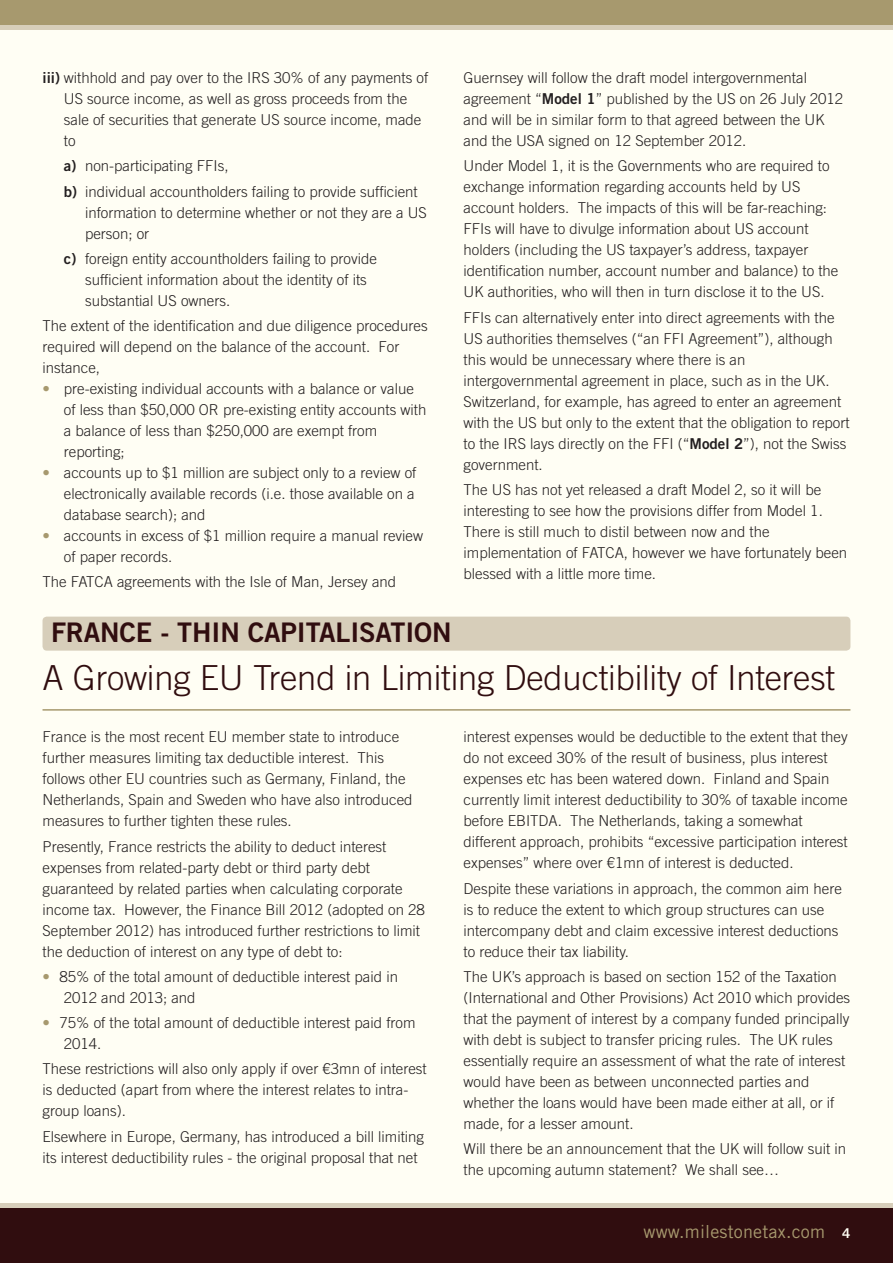
<style>
.page{position:relative;width:893px;height:1263px;background:#fffef4}
.page>*{position:absolute;margin:0;border:0;box-sizing:border-box;transform-origin:0 0}
.t1{font:300 34.5px "Trade Gothic LT Std";letter-spacing:-.005em;color:#300d0f}
.t2{font:27px "Trade Gothic LT Std Bd 2";letter-spacing:-.005em;color:#300d0f}
.t3{font:18px "Trade Gothic LT Std";letter-spacing:.01em;color:#a7996e}
.t4{font:300 15px/21px "Trade Gothic LT Std";color:#231f20}
.s1{font-family:"Trade Gothic LT Std Bd 2";font-weight:400}
.s2{color:#a7996e}
.s3{font-family:"Trade Gothic LT Std Bd 2";font-size:13.5px;color:#fffef4}
</style>
<div class="page">
<div style="left:0;top:0;width:893px;height:26px;background:#a7996e"></div>
<hr style="left:0;top:26px;width:893px;height:4px;background:#d7ceba">
<div style="left:0;top:1208px;width:893px;height:55px;background:#300d0f"></div>
<div style="left:0;top:1203px;width:893px;height:5px;background:#d7ceba"></div>
<div style="left:43px;top:617px;width:807px;height:34px;background:#d7ceba;border-radius:4px"></div>
<hr style="left:43px;top:709px;width:807px;height:2px;background:#a7996e">
<p class="t4" style="left:64px;top:67px;width:366px;text-indent:-21px"><span class="s1">III)</span> withhold and pay over to the IRS 30% of any payments of US source income, as well as gross proceeds from the sale of securities that generate US source income, made to</p>
<p class="t4" style="left:64px;top:153px;width:355px;line-height:25.2px"><span class="s1">A)</span> non-participating FFIs,<br><span class="s1">B)</span> individual accountholders failing to provide sufficient</p>
<p class="t4" style="left:85px;top:202px;width:343px">information to determine whether or not they are a US person; or</p>
<p class="t4" style="left:85px;top:248px;width:293px;text-indent:-21px"><span class="s1">C)</span> foreign entity accountholders failing to provide sufficient information about the identity of its substantial US owners.</p>
<p class="t4" style="left:43px;top:315px;width:387px">The extent of the identification and due diligence procedures required will depend on the balance of the account. For instance,</p>
<p class="t4" style="left:64px;top:378px;width:364px;text-indent:-21px"><span class="s2">•</span> pre-existing individual accounts with a balance or value of less than $50,000 OR pre-existing entity accounts with a balance of less than $250,000 are exempt from reporting;</p>
<p class="t4" style="left:64px;top:462px;width:354px;text-align:justify;text-indent:-21px"><span class="s2">•</span> accounts up to $1 million are subject only to a review of electronically available records (i.e. those available on a database search); and</p>
<p class="t4" style="left:64px;top:525px;width:361px;text-indent:-21px"><span class="s2">•</span> accounts in excess of $1 million require a manual review of paper records.</p>
<p class="t4" style="left:43px;top:571px;width:355px">The FATCA agreements with the Isle of Man, Jersey and</p>
<p class="t4" style="left:464px;top:67px;width:381px">Guernsey will follow the draft model intergovernmental agreement “<span class="s1">MODEL 1</span>” published by the US on 26 July 2012 and will be in similar form to that agreed between the UK and the USA signed on 12 September 2012.</p>
<p class="t4" style="left:464px;top:155px;width:376px">Under Model 1, it is the Governments who are required to exchange information regarding accounts held by US account holders. The impacts of this will be far-reaching:<br>FFIs will have to divulge information about US account holders (including the US taxpayer’s address, taxpayer identification number, account number and balance) to the UK authorities, who will then in turn disclose it to the US.</p>
<p class="t4" style="left:464px;top:307px;width:387px">FFIs can alternatively enter into direct agreements with the US authorities themselves (“an FFI Agreement”), although this would be unnecessary where there is an intergovernmental agreement in place, such as in the UK.<br>Switzerland, for example, has agreed to enter an agreement with the US but only to the extent that the obligation to report to the IRS lays directly on the FFI (“<span class="s1">MODEL 2</span>”), not the Swiss government.</p>
<p class="t4" style="left:464px;top:479px;width:385px">The US has not yet released a draft Model 2, so it will be interesting to see how the provisions differ from Model 1.<br>There is still much to distil between now and the implementation of FATCA, however we have fortunately been blessed with a little more time.</p>
<h2 class="t2" style="left:51px;top:616px;width:157px">FRANCE - THIN</h2>
<h2 class="t2" style="left:248px;top:616px;width:64px">CAPITALISATION</h2>
<h1 class="t1" style="left:43px;top:657px;width:794px">A Growing EU Trend in Limiting Deductibility of Interest</h1>
<p class="t4" style="left:43px;top:726px;width:372px">France is the most recent EU member state to introduce further measures limiting tax deductible interest. This follows other EU countries such as Germany, Finland, the Netherlands, Spain and Sweden who have also introduced measures to further tighten these rules.</p>
<p class="t4" style="left:43px;top:835px;width:384px">Presently, France restricts the ability to deduct interest expenses from related-party debt or third party debt guaranteed by related parties when calculating corporate income tax. However, the Finance Bill 2012 (adopted on 28<br>September 2012) has introduced further restrictions to limit the deduction of interest on any type of debt to:</p>
<p class="t4" style="left:64px;top:966px;width:336px;text-indent:-21px"><span class="s2">•</span> 85% of the total amount of deductible interest paid in<br>2012 and 2013; and</p>
<p class="t4" style="left:64px;top:1012px;width:353px;text-indent:-21px"><span class="s2">•</span> 75% of the total amount of deductible interest paid from<br>2014.</p>
<p class="t4" style="left:43px;top:1058px;width:386px">These restrictions will also only apply if over €3mn of interest is deducted (apart from where the interest relates to intra&shy;group loans).</p>
<p class="t4" style="left:43px;top:1125px;width:383px">Elsewhere in Europe, Germany, has introduced a bill limiting its interest deductibility rules - the original proposal that net</p>
<p class="t4" style="left:463px;top:726px;width:386px">interest expenses would be deductible to the extent that they do not exceed 30% of the result of business, plus interest expenses etc has been watered down. Finland and Spain currently limit interest deductibility to 30% of taxable income before EBITDA. The Netherlands, taking a somewhat different approach, prohibits “excessive participation interest expenses” where over €1mn of interest is deducted.</p>
<p class="t4" style="left:463px;top:877px;width:380px">Despite these variations in approach, the common aim here is to reduce the extent to which group structures can use intercompany debt and claim excessive interest deductions to reduce their tax liability.</p>
<p class="t4" style="left:463px;top:966px;width:388px">The UK’s approach is based on section 152 of the Taxation (International and Other Provisions) Act 2010 which provides that the payment of interest by a company funded principally with debt is subject to transfer pricing rules. The UK rules essentially require an assessment of what the rate of interest would have been as between unconnected parties and whether the loans would have been made either at all, or if made, for a lesser amount.</p>
<p class="t4" style="left:463px;top:1138px;width:384px">Will there be an announcement that the UK will follow suit in the upcoming autumn statement? We shall see…</p>
<p class="t3" style="left:644px;top:1220px;width:208px">www.milestonetax.com <span class="s3">4</span></p>
</div>
